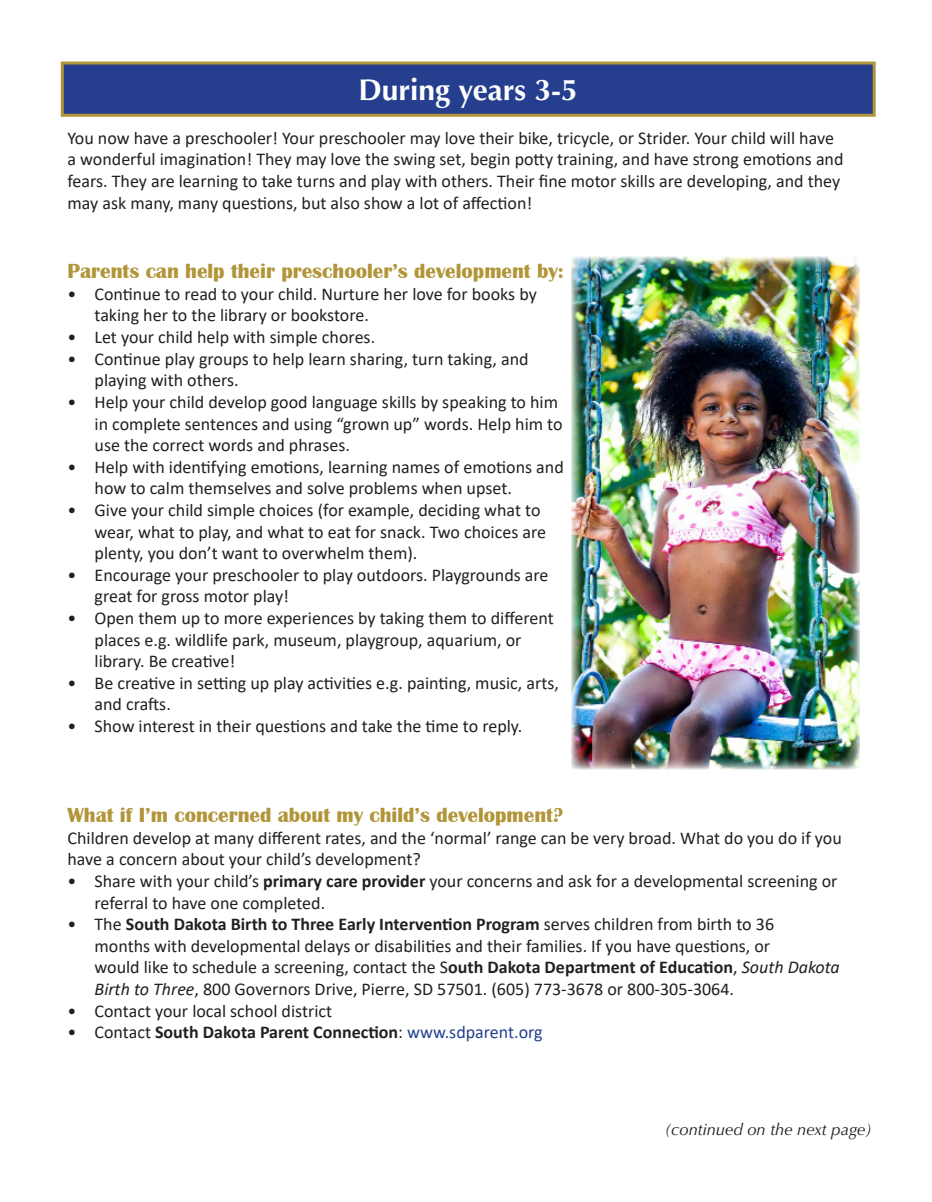
<style>
.page{position:relative;width:932px;height:1202px;background:#fff}
.page>*{position:absolute;margin:0;border:0;box-sizing:border-box;transform-origin:0 0}
.t1{font:700 30px "Optima LT Std";color:#fff}
.t2{font:700 21px "Britannic";color:#b19539}
.t3{font:18px/21.6px "Calibri";color:#231f20}
.t4{font:700 18px "Calibri";color:#231f20}
.t5{font:italic 16.5px "Optima LT Std";color:#231f20}
.s1{font-weight:700}
.s2{font-style:italic}
.s3{font-weight:400}
.s4{font-weight:400;color:#23408f}
</style>
<div class="page">
<div style="left:62px;top:63px;width:812px;height:52px;background:#253f8e"></div>
<div style="left:61px;top:62px;width:814px;height:55px;border:3px solid #b19539"></div>
<img style="left:571px;top:257px;width:288px;height:512px">
<p class="t1" style="left:358px;top:72px;width:221px">During years 3-5</p>
<p class="t3" style="left:68px;top:126px;width:777px">You now have a preschooler! Your preschooler may love their bike, tricycle, or Strider. Your child will have a wonderful imagination! They may love the swing set, begin potty training, and have strong emotions and fears. They are learning to take turns and play with others. Their fine motor skills are developing, and they may ask many, many questions, but also show a lot of affection!</p>
<p class="t2" style="left:68px;top:259px;width:498px">Parents can help their preschooler’s development by:</p>
<p class="t3" style="left:94px;top:283px;width:444px;text-indent:-27px">• Continue to read to your child. Nurture her love for books by taking her to the library or bookstore.</p>
<p class="t3" style="left:68px;top:326px;width:309px">• Let your child help with simple chores.</p>
<p class="t3" style="left:94px;top:347px;width:435px;text-indent:-27px">• Continue play groups to help learn sharing, turn taking, and playing with others.</p>
<p class="t3" style="left:94px;top:391px;width:469px;text-indent:-27px">• Help your child develop good language skills by speaking to him in complete sentences and using “grown up” words. Help him to use the correct words and phrases.</p>
<p class="t3" style="left:94px;top:455px;width:471px;text-indent:-27px">• Help with identifying emotions, learning names of emotions and how to calm themselves and solve problems when upset.</p>
<p class="t3" style="left:94px;top:499px;width:453px;text-indent:-27px">• Give your child simple choices (for example, deciding what to wear, what to play, and what to eat for snack. Two choices are plenty, you don’t want to overwhelm them).</p>
<p class="t3" style="left:94px;top:563px;width:455px;text-indent:-27px">• Encourage your preschooler to play outdoors. Playgrounds are great for gross motor play!</p>
<p class="t3" style="left:94px;top:607px;width:461px;text-indent:-27px">• Open them up to more experiences by taking them to different places e.g. wildlife park, museum, playgroup, aquarium, or library. Be creative!</p>
<p class="t3" style="left:94px;top:671px;width:466px;text-indent:-27px">• Be creative in setting up play activities e.g. painting, music, arts, and crafts.</p>
<p class="t3" style="left:68px;top:715px;width:456px">• Show interest in their questions and take the time to reply.</p>
<p class="t2" style="left:68px;top:803px;width:497px">What if I’m concerned about my child’s development?</p>
<p class="t3" style="left:68px;top:826px;width:775px">Children develop at many different rates, and the ‘normal’ range can be very broad. What do you do if you have a concern about your child’s development?</p>
<p class="t3" style="left:94px;top:869px;width:744px;text-indent:-27px">• Share with your child’s <span class="s1">primary care provider</span> your concerns and ask for a developmental screening or referral to have one completed.</p>
<p class="t3" style="left:94px;top:913px;width:746px;text-indent:-27px">• The <span class="s1">South Dakota Birth to Three Early Intervention Program</span> serves children from birth to 36<br>months with developmental delays or disabilities and their families. If you have questions, or<br>would like to schedule a screening, contact the S<span class="s1">outh Dakota Department of Education</span>, <span class="s2">South Dakota Birth to Three</span>, 800 Governors Drive, Pierre, SD 57501. (605) 773-3678 or 800-305-3064.</p>
<p class="t3" style="left:68px;top:999px;width:266px">• Contact your local school district</p>
<p class="t4" style="left:68px;top:1019px;width:477px"><span class="s3">• Contact</span> South Dakota Parent Connection<span class="s3">:</span> <span class="s4">www.sdparent.org</span></p>
<p class="t5" style="left:665px;top:1120px;width:208px">(continued on the next page)</p>
</div>
